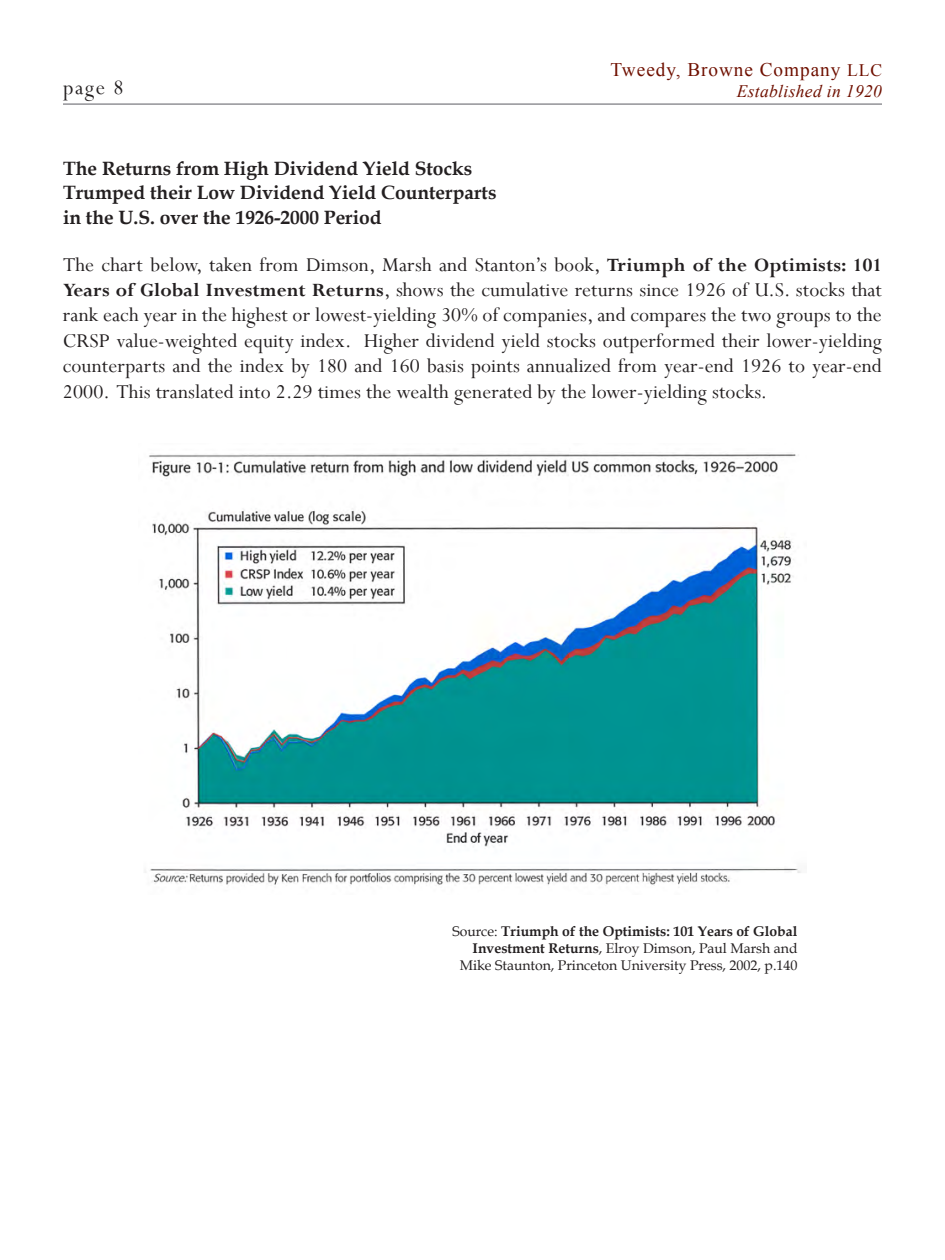
<style>
.page{position:relative;width:945px;height:1260px;background:#fff}
.page>*{position:absolute;margin:0;border:0;box-sizing:border-box;transform-origin:0 0}
.t1{font:22.75px "Perpetua";color:#231f20}
.Description{font:21.88px/25.4px "Perpetua";letter-spacing:.005em;color:#231f20;text-align:justify}
.t2{font:700 19.25px/24.5px "Book Antiqua";color:#231f20}
.t3{font:19.25px "Times New Roman";letter-spacing:.05em;color:#6f1000}
.t4{font:italic 17.5px "Times New Roman";letter-spacing:.02em;color:#6f1000}
.FootnoteNotCool{font:14px/16.8px "Book Antiqua";color:#231f20;text-align:right}
.s1{font-size:17.5px}
.s2{font-weight:700;font-size:21px}
.s3{font-weight:700}
</style>
<div class="page">
<hr style="left:63px;top:103px;width:819px;height:2px;background:#a1a1a5">
<img style="left:145px;top:453px;width:656px;height:432px">
<p class="t3" style="left:611px;top:57px;width:273px">Tweedy, Browne Company <span class="s1">LLC</span></p>
<p class="t1" style="left:63px;top:73px;width:62px">page 8</p>
<p class="t4" style="left:737px;top:79px;width:147px">Established in 1920</p>
<p class="t2" style="left:63px;top:156px;width:435px">The Returns from High Dividend Yield Stocks<br>Trumped their Low Dividend Yield Counterparts in the U.S. over the 1926-2000 Period</p>
<p class="Description" style="left:63px;top:251px;width:821px">The chart below, taken from Dimson, Marsh and Stanton’s book, <span class="s2">Triumph of the Optimists: 101<br>Years of Global Investment Returns</span>, shows the cumulative returns since 1926 of U.S. stocks that rank each year in the highest or lowest-yielding 30% of companies, and compares the two groups to the CRSP value-weighted equity index. Higher dividend yield stocks outperformed their lower-yielding counterparts and the index by 180 and 160 basis points annualized from year-end 1926 to year-end 2000. This translated into 2.29 times the wealth generated by the lower-yielding stocks.</p>
<p class="FootnoteNotCool" style="left:452px;top:922px;width:347px">Source: <span class="s3">Triumph of the Optimists: 101 Years of Global<br>Investment Returns</span>, Elroy Dimson, Paul Marsh and<br>Mike Staunton, Princeton University Press, 2002, p.140</p>
</div>
